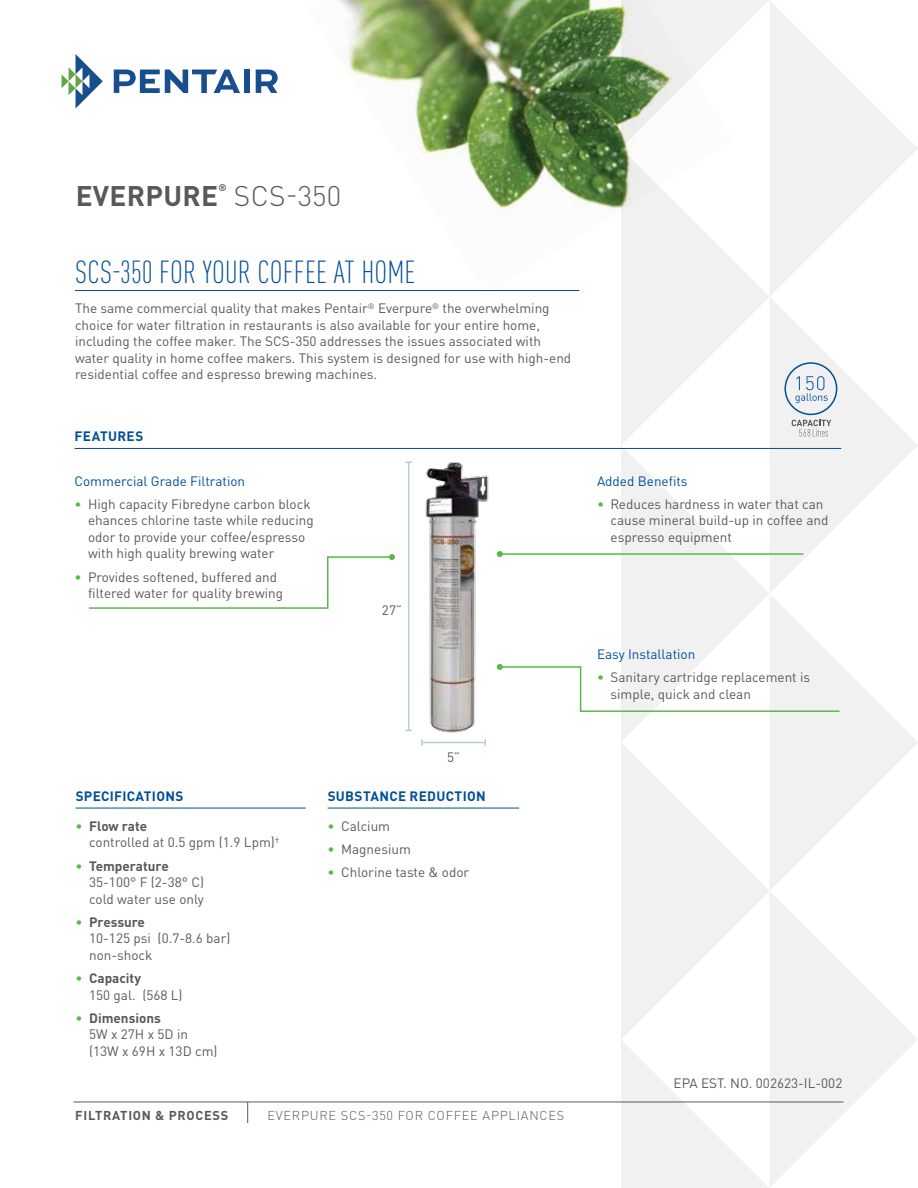
<style>
.page{position:relative;width:918px;height:1188px;background:#fff}
.page>*{position:absolute;margin:0;border:0;box-sizing:border-box;transform-origin:0 0}
.t1{font:300 condensed 31.5px "DIN Pro";color:#004f9a}
.t2{font:700 28.05px "DIN Pro";letter-spacing:.01em;color:#58595b}
.t3{font:300 28.05px "DIN Pro";letter-spacing:.005em;color:#58595b}
.t4{font:13.5px/16.5px "DIN Pro";color:#58595b}
.t5{font:13.5px "DIN Pro";color:#004f9a}
.t6{font:700 13.5px "DIN Pro";letter-spacing:.025em;color:#004f9a}
.t7{font:300 12.75px "DIN Pro";letter-spacing:.06em;color:#58595b}
.t8{font:700 12.75px "DIN Pro";letter-spacing:.06em;color:#58595b}
.t9{font:700 9.6px "DIN Pro";color:#58595b}
.s1{color:#58b947}
.s2{font-weight:700}
</style>
<div class="page">
<svg style="left:733px;top:0;width:184px;height:148px"></svg>
<svg style="left:621px;top:148px;width:297px;height:297px"></svg>
<svg style="left:621px;top:445px;width:297px;height:297px"></svg>
<svg style="left:621px;top:742px;width:297px;height:445px;fill:#f1f1f2"></svg>
<svg style="left:621px;top:1039px;width:149px;height:149px"></svg>
<svg style="left:62px;top:54px;width:41px;height:55px"></svg>
<svg style="left:114px;top:70px;width:126px;height:23px"></svg>
<div style="left:244px;top:70px;width:5px;height:23px;background:#184e8e"></div>
<svg style="left:256px;top:70px;width:22px;height:23px"></svg>
<hr style="left:73px;top:1102px;width:770px;height:1px;background:#58595b">
<svg style="left:247px;top:1102px;width:1px;height:21px"></svg>
<img style="left:336px;top:0;width:397px;height:295px">
<hr style="left:76px;top:808px;width:230px;height:1px;background:#004f9a">
<hr style="left:328px;top:808px;width:191px;height:1px;background:#004f9a">
<hr style="left:75px;top:290px;width:504px;height:1px;background:#004f9a">
<hr style="left:75px;top:448px;width:766px;height:1px;background:#004f9a">
<svg style="left:497px;top:664px;width:344px;height:49px"></svg>
<svg style="left:88px;top:554px;width:307px;height:55px"></svg>
<hr style="left:500px;top:553px;width:303px;height:2px;background:#58b947">
<svg style="left:497px;top:551px;width:6px;height:6px"></svg>
<hr style="left:422px;top:742px;width:63px;height:1px;background:#b7cdd9">
<svg style="left:421px;top:739px;width:2px;height:7px"></svg>
<svg style="left:484px;top:739px;width:2px;height:7px"></svg>
<hr style="left:408px;top:462px;width:1px;height:268px;background:#b7cdd9">
<svg style="left:405px;top:461px;width:7px;height:2px"></svg>
<img style="left:425px;top:462px;width:64px;height:271px">
<svg style="left:784px;top:362px;width:53px;height:75px"></svg>
<h2 class="t2" style="left:76px;top:173px;width:144px">EVERPURE</h2>
<p class="t9" style="left:218px;top:180px;width:10px">®</p>
<h2 class="t3" style="left:234px;top:174px;width:109px">SCS-350</h2>
<h1 class="t1" style="left:75px;top:250px;width:342px">SCS-350 FOR YOUR COFFEE AT HOME</h1>
<p class="t4" style="left:75px;top:299px;width:498px">The same commercial quality that makes Pentair<sup>®</sup> Everpure<sup>®</sup> the overwhelming choice for water filtration in restaurants is also available for your entire home, including the coffee maker. The SCS-350 addresses the issues associated with water quality in home coffee makers. This system is designed for use with high-end residential coffee and espresso brewing machines.</p>
<p class="t6" style="left:75px;top:425px;width:70px">FEATURES</p>
<p class="t5" style="left:75px;top:470px;width:172px">Commercial Grade Filtration</p>
<p class="t4" style="left:88px;top:494px;width:227px;text-indent:-14px"><span class="s1">•</span> High capacity Fibredyne carbon block ehances chlorine taste while reducing odor to provide your coffee/espresso with high quality brewing water</p>
<p class="t4" style="left:88px;top:567px;width:197px;text-indent:-14px"><span class="s1">•</span> Provides softened, buffered and filtered water for quality brewing</p>
<p class="t4" style="left:382px;top:601px;width:22px">27”</p>
<p class="t6" style="left:76px;top:785px;width:109px">SPECIFICATIONS</p>
<p class="t4" style="left:89px;top:816px;width:192px;text-indent:-13px"><span class="s1">•</span> <span class="s2">Flow rate<br></span>controlled at 0.5 gpm (1.9 Lpm)<sup>†</sup></p>
<p class="t4" style="left:89px;top:856px;width:116px;text-indent:-14px"><span class="s1">•</span> <span class="s2">Temperature<br></span>35-100° F (2-38° C) cold water use only</p>
<p class="t4" style="left:89px;top:912px;width:143px;text-indent:-14px"><span class="s1">•</span> <span class="s2">Pressure<br></span>10-125 psi (0.7-8.6 bar) non-shock</p>
<p class="t4" style="left:89px;top:969px;width:95px;text-indent:-14px"><span class="s1">•</span> <span class="s2">Capacity<br></span>150 gal. (568 L)</p>
<p class="t4" style="left:89px;top:1008px;width:130px;text-indent:-14px"><span class="s1">•</span> <span class="s2">Dimensions<br></span>5W x 27H x 5D in (13W x 69H x 13D cm)</p>
<p class="t4" style="left:447px;top:747px;width:15px">5”</p>
<p class="t6" style="left:328px;top:785px;width:160px">SUBSTANCE REDUCTION</p>
<p class="t4" style="left:328px;top:816px;width:64px"><span class="s1">•</span> Calcium</p>
<p class="t4" style="left:328px;top:839px;width:85px"><span class="s1">•</span> Magnesium</p>
<p class="t4" style="left:328px;top:863px;width:143px"><span class="s1">•</span> Chlorine taste &amp; odor</p>
<p class="t8" style="left:75px;top:1105px;width:155px">FILTRATION &amp; PROCESS</p>
<p class="t7" style="left:268px;top:1106px;width:298px">EVERPURE SCS-350 FOR COFFEE APPLIANCES</p>
<p class="t5" style="left:597px;top:470px;width:92px">Added Benefits</p>
<p class="t4" style="left:611px;top:494px;width:219px;text-indent:-14px"><span class="s1">•</span> Reduces hardness in water that can cause mineral build-up in coffee and espresso equipment</p>
<p class="t5" style="left:597px;top:643px;width:100px">Easy Installation</p>
<p class="t4" style="left:611px;top:668px;width:201px;text-indent:-14px"><span class="s1">•</span> Sanitary cartridge replacement is simple, quick and clean</p>
<p class="t4" style="left:674px;top:1074px;width:170px">EPA EST. NO. 002623-IL-002</p>
</div>
